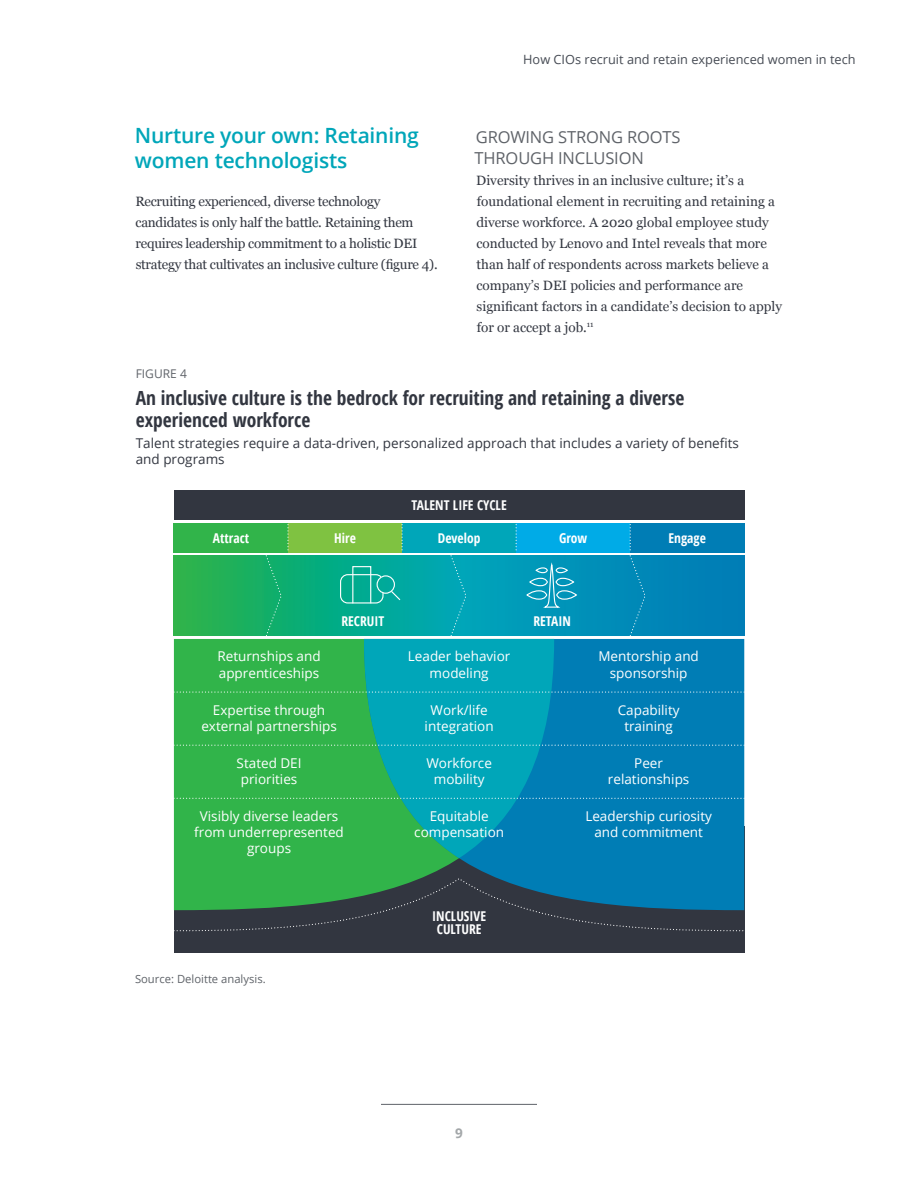
<style>
.page{position:relative;width:918px;height:1188px;background:#fff}
.page>*{position:absolute;margin:0;border:0;box-sizing:border-box;transform-origin:0 0}
.t1{font:600 21px/25.2px "Open Sans";letter-spacing:-.01em;color:#00a6b9}
.t2{font:700 condensed 19.5px/22.5px "Open Sans";color:#323640}
.t3{font:16.5px/21px "Open Sans";letter-spacing:-.01em;color:#5f6369}
.t4{font:13.5px/21px "Georgia";color:#323640}
.t5{font:13.5px/16.2px "Open Sans";color:#fff;text-align:center}
.t6{font:13.5px/21px "Georgia";letter-spacing:-.02em;color:#323640}
.t7{font:13.5px/16.2px "Open Sans";color:#323640}
.t8{font:700 condensed 13.5px/13.5px "Open Sans";color:#fff;text-align:center}
.t9{font:700 13.5px "Open Sans";color:#a3a7a9}
.t10{font:12.75px "Open Sans";color:#464b54}
.t11{font:12px "Open Sans";color:#5f6369}
.t12{font:11.25px "Open Sans";color:#5f6369}
</style>
<div class="page">
<hr style="left:381px;top:1104px;width:156px;height:1px;background:#5f6369">
<div style="left:174px;top:826px;width:570px;height:127px;background:#323640"></div>
<div style="left:174px;top:490px;width:570px;height:30px;background:#323640"></div>
<div style="left:174px;top:523px;width:114px;height:30px;background:#31b44a"></div>
<div style="left:288px;top:523px;width:114px;height:30px;background:#7fc241"></div>
<div style="left:402px;top:523px;width:114px;height:30px;background:#00a6b9"></div>
<div style="left:516px;top:523px;width:114px;height:30px;background:#00abe7"></div>
<div style="left:630px;top:523px;width:114px;height:30px;background:#007db5"></div>
<div style="left:174px;top:858px;width:190px;height:19px;background:#31b44a"></div>
<svg style="left:364px;top:858px;width:380px;height:19px;background:#0e8294"></svg>
<svg style="left:173px;top:877px;width:572px;height:55px"></svg>
<svg style="left:174px;top:525px;width:570px;height:333px;background:#169f93"></svg>
<h1 class="t1" style="left:135px;top:122px;width:286px">Nurture your own: Retaining women technologists</h1>
<p class="t6" style="left:135px;top:190px;width:304px">Recruiting experienced, diverse technology candidates is only half the battle. Retaining them requires leadership commitment to a holistic DEI strategy that cultivates an inclusive culture (figure 4).</p>
<p class="t10" style="left:523px;top:50px;width:334px">How CIOs recruit and retain experienced women in tech</p>
<p class="t3" style="left:475px;top:126px;width:207px">GROWING STRONG ROOTS<br>THROUGH INCLUSION</p>
<p class="t4" style="left:476px;top:169px;width:307px">Diversity thrives in an inclusive culture; it’s a foundational element in recruiting and retaining a diverse workforce. A 2020 global employee study conducted by Lenovo and Intel reveals that more than half of respondents across markets believe a company’s DEI policies and performance are significant factors in a candidate’s decision to apply for or accept a job.<sup>11</sup></p>
<p class="t11" style="left:136px;top:365px;width:53px">FIGURE 4</p>
<h2 class="t2" style="left:136px;top:386px;width:550px">An inclusive culture is the bedrock for recruiting and retaining a diverse experienced workforce</h2>
<p class="t7" style="left:136px;top:435px;width:605px">Talent strategies require a data-driven, personalized approach that includes a variety of benefits and programs</p>
<p class="t8" style="left:412px;top:498px;width:97px">TALENT LIFE CYCLE</p>
<p class="t8" style="left:213px;top:531px;width:38px">Attract</p>
<p class="t8" style="left:334px;top:531px;width:23px">Hire</p>
<p class="t8" style="left:438px;top:531px;width:44px">Develop</p>
<p class="t8" style="left:559px;top:531px;width:30px">Grow</p>
<p class="t8" style="left:669px;top:531px;width:39px">Engage</p>
<p class="t8" style="left:341px;top:614px;width:44px">RECRUIT</p>
<p class="t8" style="left:533px;top:614px;width:39px">RETAIN</p>
<p class="t5" style="left:218px;top:648px;width:105px;text-align:left">Returnships and apprenticeships</p>
<p class="t5" style="left:201px;top:701px;width:137px">Expertise through external partnerships</p>
<p class="t5" style="left:237px;top:754px;width:66px">Stated DEI priorities</p>
<p class="t5" style="left:194px;top:807px;width:151px">Visibly diverse leaders from underrepresented groups</p>
<p class="t5" style="left:408px;top:648px;width:104px">Leader behavior modeling</p>
<p class="t5" style="left:425px;top:701px;width:71px">Work/life integration</p>
<p class="t5" style="left:426px;top:754px;width:67px">Workforce mobility</p>
<p class="t5" style="left:414px;top:807px;width:91px">Equitable compensation</p>
<p class="t5" style="left:598px;top:648px;width:102px">Mentorship and sponsorship</p>
<p class="t5" style="left:618px;top:701px;width:63px">Capability training</p>
<p class="t5" style="left:608px;top:754px;width:83px">Peer relationships</p>
<p class="t5" style="left:585px;top:807px;width:128px">Leadership curiosity and commitment</p>
<p class="t12" style="left:135px;top:971px;width:132px">Source: Deloitte analysis.</p>
<p class="t8" style="left:432px;top:909px;width:55px">INCLUSIVE<br>CULTURE</p>
<p class="t9" style="left:455px;top:1123px;width:9px">9</p>
</div>
